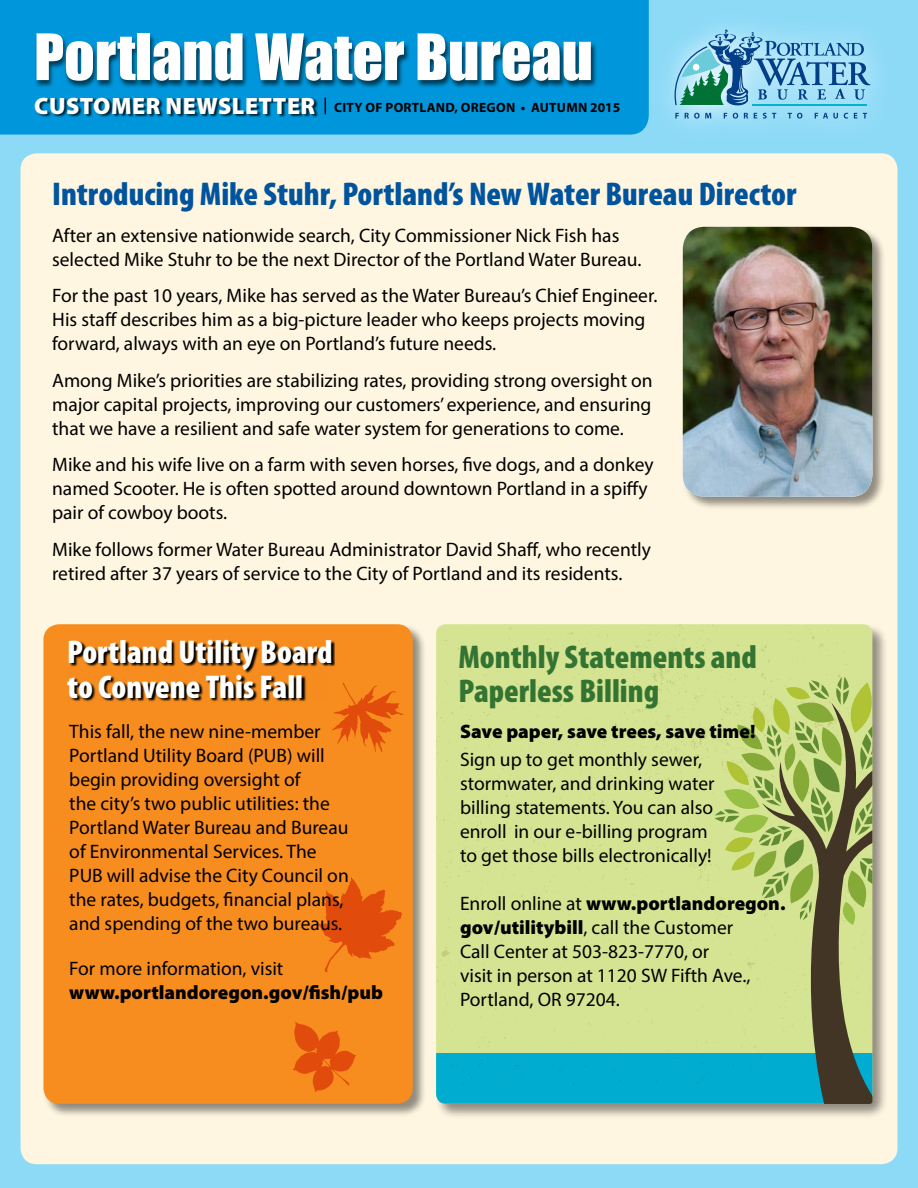
<style>
.page{position:relative;width:918px;height:1188px;background:#8ddaf7}
.page>*{position:absolute;margin:0;border:0;box-sizing:border-box;transform-origin:0 0}
.t1{font:59.1px "Impact";color:#fff}
.t2{font:900 condensed 33px "Myriad Pro";color:#00549e}
.t3{font:900 condensed 33px/34.5px "Myriad Pro";color:#fff}
.MYRIAD-BLACK-18{font:900 condensed 33px/34.5px "Myriad Pro";color:#347433}
.t4{font:900 23.7px "Myriad Pro";letter-spacing:.02em;color:#fff}
.MYRIAD-BLACK-18-2{font:19.5px/24px "Myriad Pro";color:#000}
.MYRIAD-BLACK-18-3{font:900 19.5px/24px "Myriad Pro";color:#000}
.t5{font:700 13.5px "Myriad Pro";letter-spacing:.02em;color:#000}
.s1{font-weight:400}
.s2{font-weight:900}
</style>
<div class="page">
<div style="left:21px;top:153px;width:876px;height:1011px;background:#fff6e1;border-radius:16px"></div>
<div style="left:0;top:0;width:649px;height:135px;background:#0096db"></div>
<div style="left:35px;top:34px;width:562px;height:54px;background:#000;opacity:.6"></div>
<div style="left:36px;top:97px;width:283px;height:20px;background:#000;opacity:.75"></div>
<svg style="left:325px;top:98px;width:1px;height:16px"></svg>
<div style="left:682px;top:226px;width:204px;height:284px;background:#000;opacity:.43"></div>
<img style="left:683px;top:227px;width:189px;height:270px">
<div style="left:435px;top:623px;width:454px;height:497px;background:#000;opacity:.43"></div>
<div style="left:436px;top:624px;width:436px;height:429px;background:#d5e493"></div>
<div style="left:436px;top:1053px;width:326px;height:51px;background:#00acd0"></div>
<svg style="left:762px;top:972px;width:110px;height:132px;background:#729c7c"></svg>
<div style="left:43px;top:623px;width:384px;height:495px;background:#000;opacity:.43"></div>
<div style="left:43px;top:624px;width:370px;height:480px;background:#f78d1e;border-radius:16px"></div>
<svg style="left:70px;top:641px;width:265px;height:36px"></svg>
<svg style="left:293px;top:1021px;width:64px;height:71px"></svg>
<svg style="left:0;top:677px;width:918px;height:295px"></svg>
<svg style="left:650px;top:8px;width:241px;height:135px;background:#91daf6"></svg>
<svg style="left:675px;top:30px;width:195px;height:77px;background:#78b9d3"></svg>
<svg style="left:675px;top:113px;width:4px;height:5px"></svg>
<svg style="left:685px;top:113px;width:26px;height:6px"></svg>
<svg style="left:724px;top:113px;width:3px;height:5px"></svg>
<svg style="left:733px;top:113px;width:5px;height:6px"></svg>
<svg style="left:744px;top:113px;width:4px;height:5px"></svg>
<svg style="left:754px;top:113px;width:3px;height:5px"></svg>
<svg style="left:763px;top:113px;width:13px;height:6px"></svg>
<svg style="left:788px;top:113px;width:14px;height:6px"></svg>
<svg style="left:815px;top:113px;width:23px;height:6px"></svg>
<svg style="left:844px;top:113px;width:4px;height:6px"></svg>
<svg style="left:854px;top:113px;width:3px;height:5px"></svg>
<svg style="left:863px;top:113px;width:4px;height:5px"></svg>
<p class="t1" style="left:34px;top:11px;width:560px">Portland Water Bureau</p>
<p class="t4" style="left:34px;top:90px;width:282px">CUSTOMER NEWSLETTER</p>
<p class="t5" style="left:334px;top:98px;width:288px">CITY OF PORTLAND, OREGON • AUTUMN 2015</p>
<p class="t2" style="left:52px;top:173px;width:746px">Introducing Mike Stuhr, Portland’s New Water Bureau Director</p>
<p class="MYRIAD-BLACK-18-2" style="left:52px;top:223px;width:591px">After an extensive nationwide search, City Commissioner Nick Fish has selected Mike Stuhr to be the next Director of the Portland Water Bureau.</p>
<p class="MYRIAD-BLACK-18-2" style="left:52px;top:284px;width:607px">For the past 10 years, Mike has served as the Water Bureau’s Chief Engineer.<br>His staff describes him as a big-picture leader who keeps projects moving forward, always with an eye on Portland’s future needs.</p>
<p class="MYRIAD-BLACK-18-2" style="left:52px;top:368px;width:602px;text-align:justify">Among Mike’s priorities are stabilizing rates, providing strong oversight on major capital projects, improving our customers’ experience, and ensuring that we have a resilient and safe water system for generations to come.</p>
<p class="MYRIAD-BLACK-18-2" style="left:52px;top:452px;width:603px">Mike and his wife live on a farm with seven horses, five dogs, and a donkey named Scooter. He is often spotted around downtown Portland in a spiffy pair of cowboy boots.</p>
<p class="MYRIAD-BLACK-18-2" style="left:52px;top:537px;width:600px">Mike follows former Water Bureau Administrator David Shaff, who recently retired after 37 years of service to the City of Portland and its residents.</p>
<p class="t3" style="left:67px;top:634px;width:267px">Portland Utility Board to Convene This Fall</p>
<p class="MYRIAD-BLACK-18-2" style="left:69px;top:719px;width:281px">This fall, the new nine-member Portland Utility Board (PUB) will begin providing oversight of<br>the city’s two public utilities: the Portland Water Bureau and Bureau of Environmental Services. The PUB will advise the City Council on the rates, budgets, financial plans, and spending of the two bureaus.</p>
<p class="MYRIAD-BLACK-18-3" style="left:69px;top:955px;width:315px"><span class="s1">For more information, visit </span>www.portlandoregon.gov/fish/pub</p>
<p class="MYRIAD-BLACK-18" style="left:458px;top:639px;width:300px">Monthly Statements and<br>Paperless Billing</p>
<p class="MYRIAD-BLACK-18-3" style="left:460px;top:719px;width:297px">Save paper, save trees, save time!</p>
<p class="MYRIAD-BLACK-18-2" style="left:460px;top:747px;width:256px">Sign up to get monthly sewer, stormwater, and drinking water billing statements. You can also enroll in our e-billing program to get those bills electronically!</p>
<p class="MYRIAD-BLACK-18-2" style="left:460px;top:891px;width:327px">Enroll online at <span class="s2">www.portlandoregon. gov/utilitybill</span>, call the Customer<br>Call Center at 503-823-7770, or<br>visit in person at 1120 SW Fifth Ave.,</p>
<p class="MYRIAD-BLACK-18-2" style="left:460px;top:987px;width:161px">Portland, OR 97204.</p>
</div>
